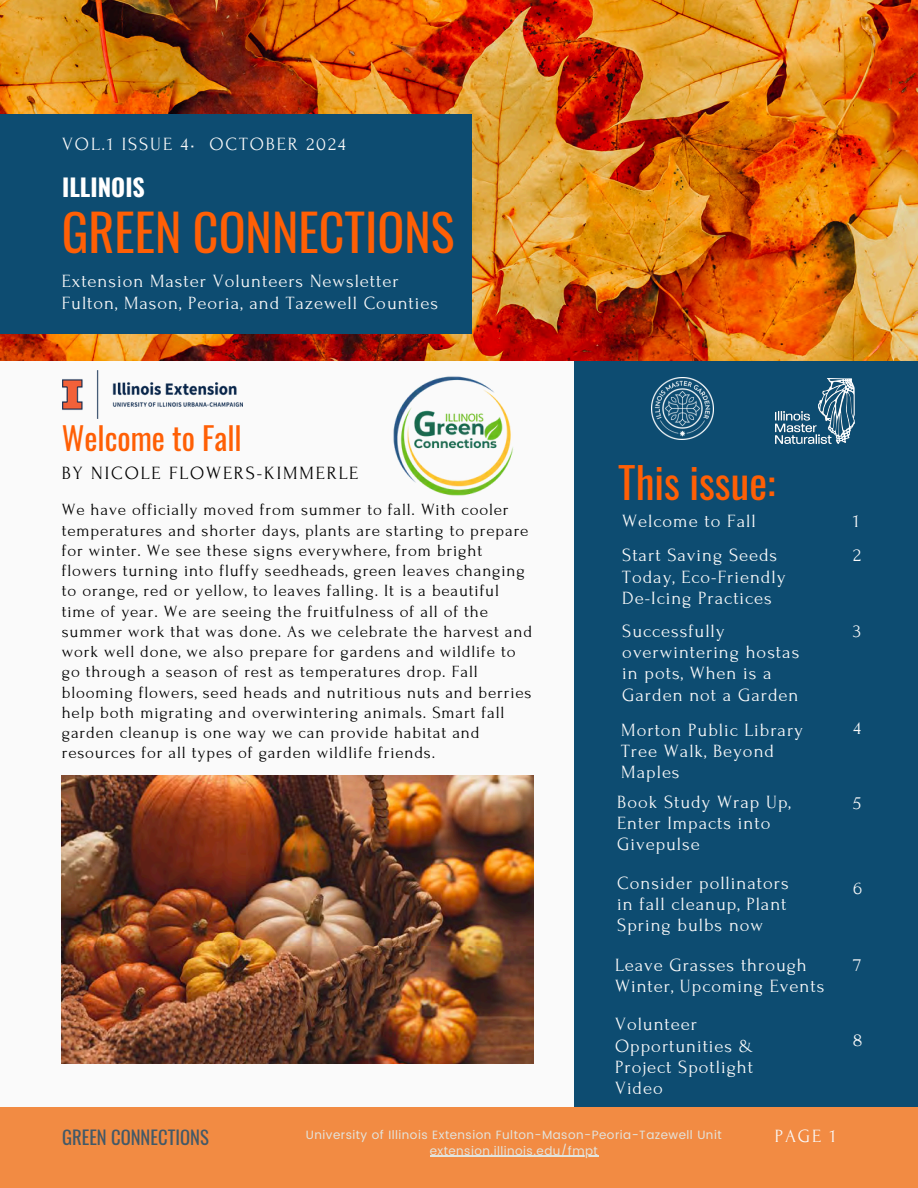
<style>
.page{position:relative;width:918px;height:1188px;background:#fafafa}
.page>*{position:absolute;margin:0;border:0;box-sizing:border-box;transform-origin:0 0}
.t1{font:49.95px "Oswald";color:#ff5f05}
.t2{font:42.15px "Oswald";color:#ff5f05}
.t3{font:31.2px "Oswald";color:#ff5f05}
.t4{font:700 24px "Oswald";color:#fff}
.t5{font:18.75px "Forum";color:#fafafa}
.t6{font:18.6px/21.3px "Forum";letter-spacing:.05em;color:#fafafa}
.t7{font:18.6px "Forum";letter-spacing:.1em;color:#000}
.t8{font:18.6px "Forum";letter-spacing:.1em;color:#fafafa}
.t9{font:18.6px "Oswald";color:#435967}
.t10{font:17.1px/20.2px "Forum";letter-spacing:.045em;color:#000}
.t11{font:12px "Poppins";letter-spacing:.04em;color:#e3e4dd}
</style>
<div class="page">
<div style="left:575px;top:333px;width:343px;height:855px;background:#0d4c71"></div>
<img style="left:0;top:0;width:918px;height:360px">
<img style="left:62px;top:775px;width:471px;height:288px">
<div style="left:0;top:114px;width:472px;height:219px;background:#0d4c71"></div>
<div style="left:0;top:1107px;width:918px;height:81px;background:#f28b43"></div>
<img style="left:62px;top:371px;width:180px;height:47px">
<img style="left:776px;top:378px;width:78px;height:66px">
<img style="left:651px;top:377px;width:62px;height:62px">
<img style="left:361px;top:351px;width:176px;height:145px">
<hr style="left:430px;top:1156px;width:168px;height:1px;background:#e3e4dd">
<p class="t8" style="left:62px;top:134px;width:285px">VOL.1 ISSUE 4• OCTOBER 2024</p>
<h5 class="t4" style="left:62px;top:168px;width:84px">ILLINOIS</h5>
<p class="t1" style="left:62px;top:193px;width:394px">GREEN CONNECTIONS</p>
<h2 class="t6" style="left:62px;top:270px;width:378px;line-height:22.2px">Extension Master Volunteers Newsletter<br>Fulton, Mason, Peoria, and Tazewell Counties</h2>
<p class="t3" style="left:62px;top:413px;width:181px">Welcome to Fall</p>
<h6 class="t7" style="left:62px;top:463px;width:298px">BY NICOLE FLOWERS-KIMMERLE</h6>
<p class="t10" style="left:62px;top:500px;width:472px">We have officially moved from summer to fall. With cooler temperatures and shorter days, plants are starting to prepare for winter. We see these signs everywhere, from bright flowers turning into fluffy seedheads, green leaves changing to orange, red or yellow, to leaves falling. It is a beautiful time of year. We are seeing the fruitfulness of all of the summer work that was done. As we celebrate the harvest and work well done, we also prepare for gardens and wildlife to go through a season of rest as temperatures drop. Fall blooming flowers, seed heads and nutritious nuts and berries help both migrating and overwintering animals. Smart fall garden cleanup is one way we can provide habitat and resources for all types of garden wildlife friends.</p>
<h6 class="t2" style="left:618px;top:450px;width:159px">This issue:</h6>
<p class="t6" style="left:622px;top:510px;width:135px">Welcome to Fall</p>
<h6 class="t5" style="left:853px;top:510px;width:8px">1</h6>
<h6 class="t6" style="left:622px;top:545px;width:165px">Start Saving Seeds<br>Today, Eco-Friendly<br>De-Icing Practices</h6>
<p class="t6" style="left:853px;top:545px;width:10px">2</p>
<p class="t6" style="left:622px;top:620px;width:179px">Successfully overwintering hostas in pots, When is a<br>Garden not a Garden</p>
<h5 class="t6" style="left:853px;top:620px;width:9px">3</h5>
<h6 class="t6" style="left:621px;top:719px;width:183px">Morton Public Library<br>Tree Walk, Beyond<br>Maples</h6>
<p class="t6" style="left:853px;top:718px;width:9px">4</p>
<p class="t6" style="left:617px;top:791px;width:175px">Book Study Wrap Up,<br>Enter Impacts into<br>Givepulse</p>
<h6 class="t6" style="left:617px;top:872px;width:173px;text-align:justify">Consider pollinators in fall cleanup, Plant Spring bulbs now</h6>
<p class="t6" style="left:615px;top:954px;width:211px">Leave Grasses through<br>Winter, Upcoming Events</p>
<p class="t6" style="left:615px;top:1014px;width:140px">Volunteer<br>Opportunities &amp;<br>Project Spotlight<br>Video</p>
<h5 class="t6" style="left:853px;top:793px;width:10px">5</h5>
<h6 class="t6" style="left:853px;top:878px;width:11px">6</h6>
<p class="t6" style="left:853px;top:954px;width:10px">7</p>
<p class="t6" style="left:853px;top:1030px;width:11px">8</p>
<p class="t9" style="left:62px;top:1123px;width:148px">GREEN CONNECTIONS</p>
<h6 class="t6" style="left:775px;top:1125px;width:62px">PAGE 1</h6>
<p class="t11" style="left:306px;top:1127px;width:417px">University of Illinois Extension Fulton-Mason-Peoria-Tazewell Unit</p>
<h3 class="t11" style="left:430px;top:1143px;width:170px">extension.illinois.edu/fmpt</h3>
</div>
